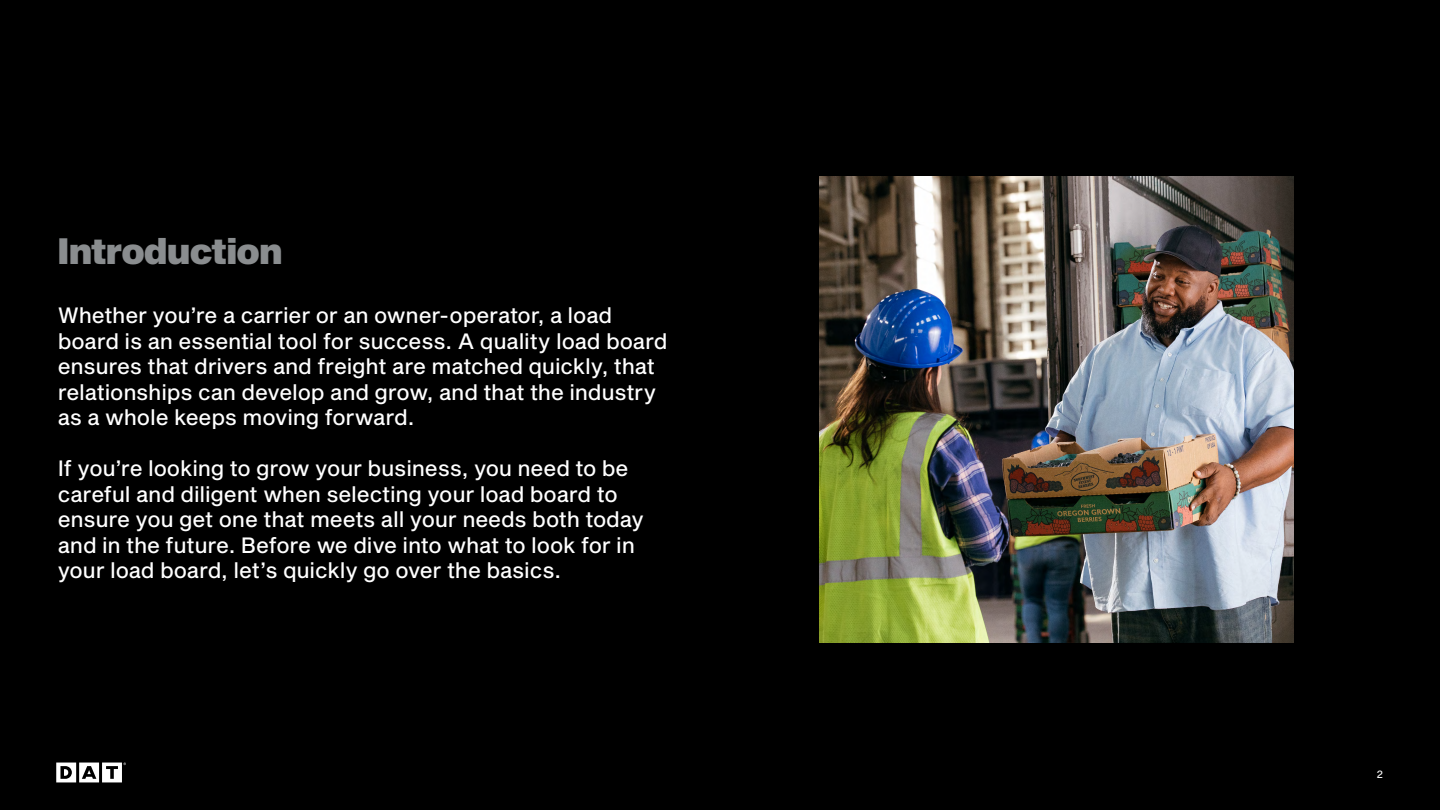
<style>
.page{position:relative;width:1440px;height:810px;background:#fff}
.page>*{position:absolute;margin:0;border:0;box-sizing:border-box;transform-origin:0 0}
.t1{font:36px "Sequel Sans Black Head";letter-spacing:-.005em;color:#8a8d8f}
.t2{font:21.75px/25.5px "Sequel Sans Roman Body";letter-spacing:-.01em;color:#fff}
.t3{font:10.5px "Sequel Sans Roman Body";color:#fff}
</style>
<div class="page">
<div style="left:0;top:0;width:1440px;height:767px;background:#000"></div>
<div style="left:0;top:735px;width:1440px;height:75px;background:#000"></div>
<svg style="left:56px;top:763px;width:70px;height:19px"></svg>
<img style="left:820px;top:177px;width:474px;height:466px">
<h1 class="t1" style="left:58px;top:226px;width:226px">Introduction</h1>
<p class="t2" style="left:58px;top:304px;width:611px">Whether you’re a carrier or an owner-operator, a load board is an essential tool for success. A quality load board ensures that drivers and freight are matched quickly, that relationships can develop and grow, and that the industry as a whole keeps moving forward.</p>
<p class="t2" style="left:58px;top:457px;width:588px">If you’re looking to grow your business, you need to be careful and diligent when selecting your load board to ensure you get one that meets all your needs both today and in the future. Before we dive into what to look for in your load board, let’s quickly go over the basics.</p>
<p class="t3" style="left:1377px;top:766px;width:8px">2</p>
</div>
